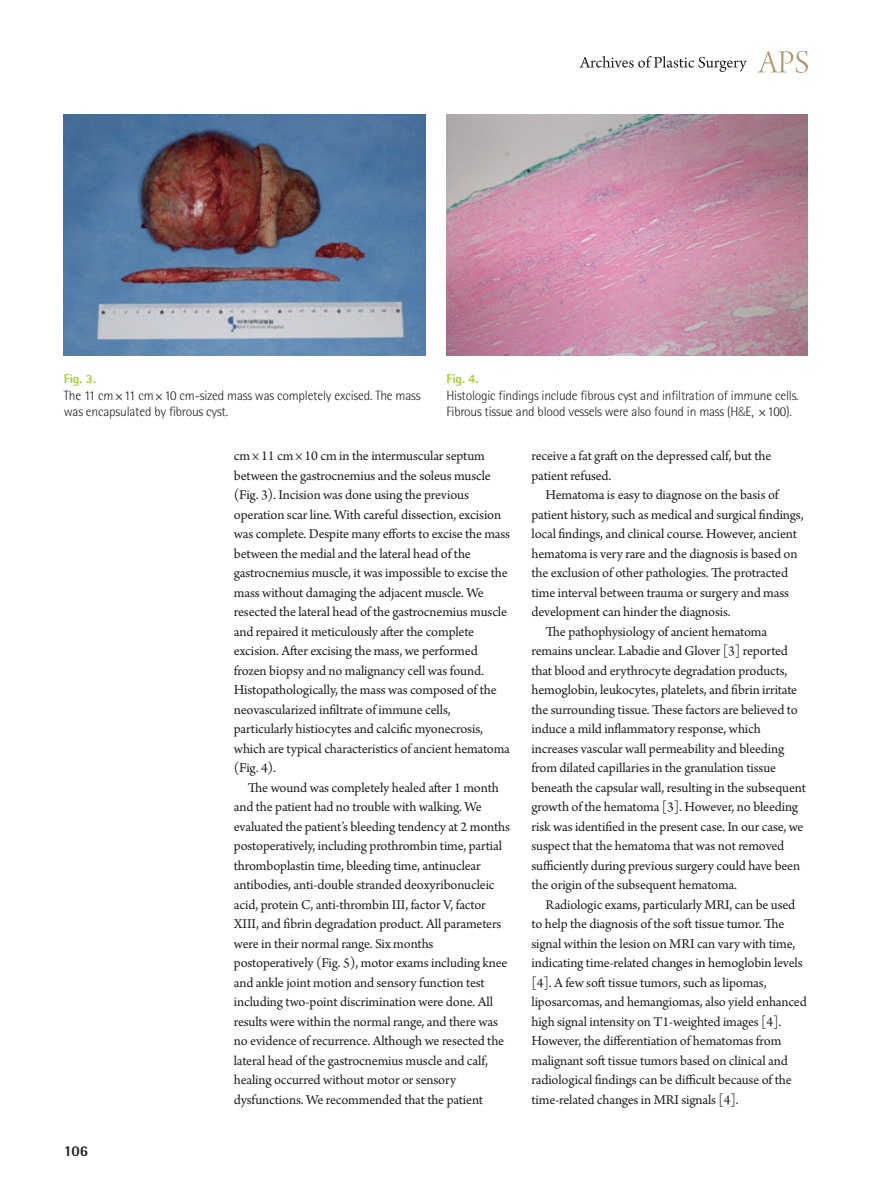
<style>
.page{position:relative;width:893px;height:1191px;background:#fff}
.page>*{position:absolute;margin:0;border:0;box-sizing:border-box;transform-origin:0 0}
.t1{font:800 15px "Rotis Semi Sans Std";color:#231f20}
.본문{font:14.25px/19.5px "Arno Pro";letter-spacing:-.01em;color:#231f20}
.표_그림_설명{font:300 13.5px/16.2px "Rotis Semi Sans Std";letter-spacing:-.015em;color:#231f20}
.표_그림_설명-2{font:800 12.75px "Rotis Semi Sans Std";letter-spacing:-.015em;color:#a6ce39}
.s1{font-family:"Myriad Pro"}
</style>
<div class="page">
<svg style="left:757px;top:51px;width:51px;height:22px"></svg>
<svg style="left:579px;top:56px;width:168px;height:16px"></svg>
<img style="left:64px;top:115px;width:361px;height:240px">
<img style="left:446px;top:115px;width:362px;height:240px">
<p class="표_그림_설명-2" style="left:64px;top:371px;width:33px">Fig. 3.</p>
<p class="표_그림_설명" style="left:64px;top:387px;width:358px">The 11 cm×11 cm×10 cm-sized mass was completely excised. The mass was encapsulated by fibrous cyst.</p>
<p class="표_그림_설명-2" style="left:446px;top:371px;width:33px">Fig. 4.</p>
<p class="표_그림_설명" style="left:446px;top:387px;width:353px">Histologic findings include fibrous cyst and infiltration of immune cells.<br>Fibrous tissue and blood vessels were also found in mass (H<span class="s1">&amp;</span>E, ×100).</p>
<p class="t1" style="left:64px;top:1141px;width:26px">106</p>
<p class="본문" style="left:234px;top:447px;width:278px">cm × 11 cm × 10 cm in the intermuscular septum between the gastrocnemius and the soleus muscle (Fig. 3). Incision was done using the previous operation scar line. With careful dissection, excision was complete. Despite many efforts to excise the mass between the medial and the lateral head of the gastrocnemius muscle, it was impossible to excise the mass without damaging the adjacent muscle. We resected the lateral head of the gastrocnemius muscle and repaired it meticulously after the complete excision. After excising the mass, we performed frozen biopsy and no malignancy cell was found.<br>Histopathologically, the mass was composed of the neovascularized infiltrate of immune cells, particularly histiocytes and calcific myonecrosis, which are typical characteristics of ancient hematoma (Fig. 4).</p>
<p class="본문" style="left:234px;top:778px;width:278px;text-indent:14px">The wound was completely healed after 1 month and the patient had no trouble with walking. We evaluated the patient’s bleeding tendency at 2 months postoperatively, including prothrombin time, partial thromboplastin time, bleeding time, antinuclear antibodies, anti-double stranded deoxyribonucleic acid, protein C, anti-thrombin III, factor V, factor XIII, and fibrin degradation product. All parameters were in their normal range. Six months postoperatively (Fig. 5), motor exams including knee and ankle joint motion and sensory function test including two-point discrimination were done. All results were within the normal range, and there was no evidence of recurrence. Although we resected the lateral head of the gastrocnemius muscle and calf, healing occurred without motor or sensory dysfunctions. We recommended that the patient</p>
<p class="본문" style="left:531px;top:447px;width:241px">receive a fat graft on the depressed calf, but the patient refused.</p>
<p class="본문" style="left:531px;top:486px;width:274px;text-indent:14px">Hematoma is easy to diagnose on the basis of patient history, such as medical and surgical findings, local findings, and clinical course. However, ancient hematoma is very rare and the diagnosis is based on the exclusion of other pathologies. The protracted time interval between trauma or surgery and mass development can hinder the diagnosis.</p>
<p class="본문" style="left:531px;top:622px;width:276px;text-indent:14px">The pathophysiology of ancient hematoma remains unclear. Labadie and Glover [3] reported that blood and erythrocyte degradation products, hemoglobin, leukocytes, platelets, and fibrin irritate the surrounding tissue. These factors are believed to induce a mild inflammatory response, which increases vascular wall permeability and bleeding from dilated capillaries in the granulation tissue beneath the capsular wall, resulting in the subsequent growth of the hematoma [3]. However, no bleeding risk was identified in the present case. In our case, we suspect that the hematoma that was not removed sufficiently during previous surgery could have been the origin of the subsequent hematoma.</p>
<p class="본문" style="left:531px;top:895px;width:277px;text-indent:14px">Radiologic exams, particularly MRI, can be used to help the diagnosis of the soft tissue tumor. The signal within the lesion on MRI can vary with time, indicating time-related changes in hemoglobin levels [4]. A few soft tissue tumors, such as lipomas, liposarcomas, and hemangiomas, also yield enhanced high signal intensity on T1-weighted images [4].<br>However, the differentiation of hematomas from malignant soft tissue tumors based on clinical and radiological findings can be difficult because of the time-related changes in MRI signals [4].</p>
</div>
